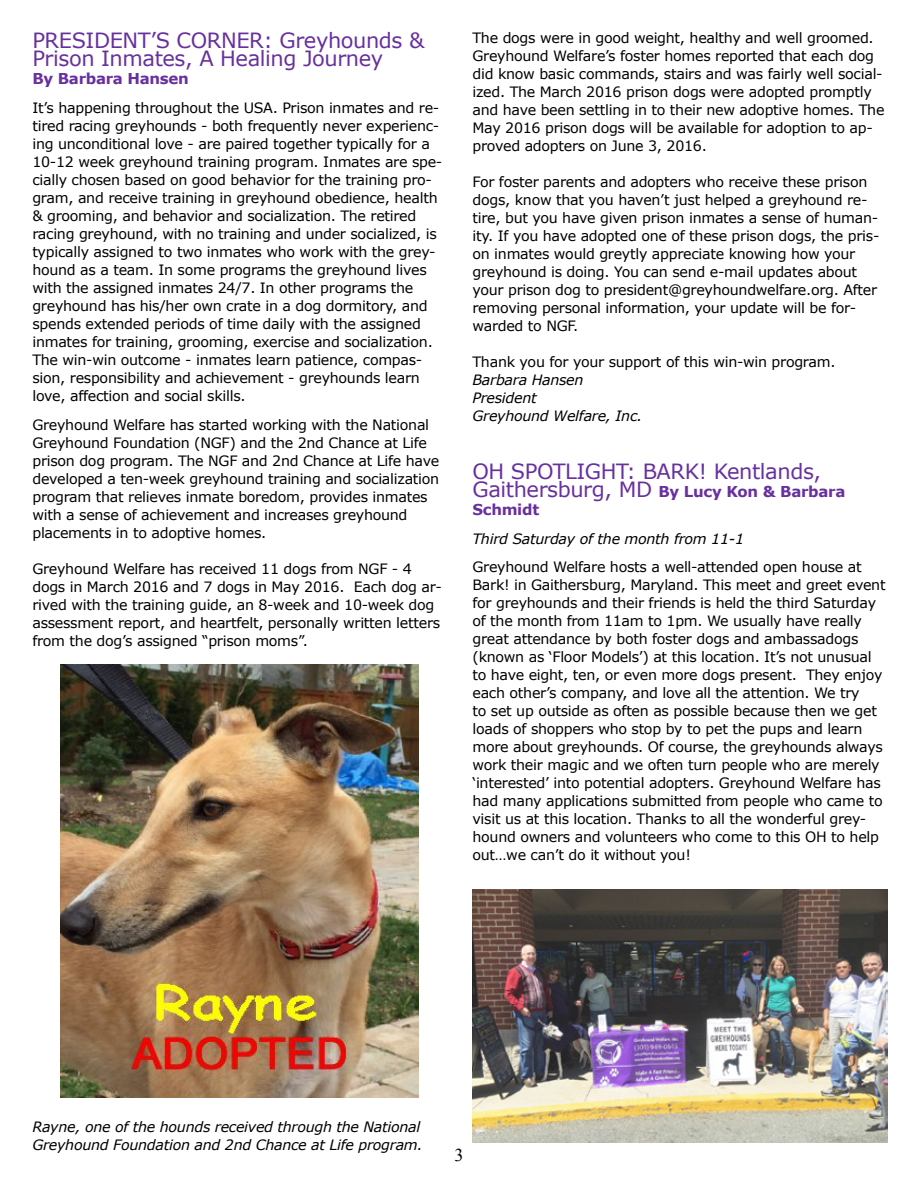
<style>
.page{position:relative;width:918px;height:1188px;background:#fff}
.page>*{position:absolute;margin:0;border:0;box-sizing:border-box;transform-origin:0 0}
.t1{font:21px/18px "Verdana";letter-spacing:-.02em;color:#68309e}
.t2{font:18px "Times New Roman";color:#000}
.t3{font:700 15px/18px "Verdana";letter-spacing:-.02em;color:#68309e}
.t4{font:14.25px/18px "Verdana";letter-spacing:-.02em;color:#000}
.t5{font:italic 14.25px/18px "Verdana";letter-spacing:-.02em;color:#000}
.s1{font-weight:400;font-size:21px}
</style>
<div class="page">
<img style="left:61px;top:664px;width:357px;height:434px">
<img style="left:472px;top:889px;width:415px;height:254px">
<h1 class="t1" style="left:32px;top:32px;width:393px">PRESIDENT’S CORNER: Greyhounds &amp;<br>Prison Inmates, A Healing Journey</h1>
<p class="t3" style="left:32px;top:70px;width:158px">By Barbara Hansen</p>
<p class="t4" style="left:32px;top:99px;width:412px">It’s happening throughout the USA. Prison inmates and re&shy;tired racing greyhounds - both frequently never experienc&shy;ing unconditional love - are paired together typically for a 10-12 week greyhound training program. Inmates are spe&shy;cially chosen based on good behavior for the training pro&shy;gram, and receive training in greyhound obedience, health &amp; grooming, and behavior and socialization. The retired racing greyhound, with no training and under socialized, is typically assigned to two inmates who work with the grey&shy;hound as a team. In some programs the greyhound lives with the assigned inmates 24/7. In other programs the greyhound has his/her own crate in a dog dormitory, and spends extended periods of time daily with the assigned inmates for training, grooming, exercise and socialization.<br>The win-win outcome - inmates learn patience, compas&shy;sion, responsibility and achievement - greyhounds learn love, affection and social skills.</p>
<p class="t4" style="left:32px;top:416px;width:408px">Greyhound Welfare has started working with the National Greyhound Foundation (NGF) and the 2nd Chance at Life prison dog program. The NGF and 2nd Chance at Life have developed a ten-week greyhound training and socialization program that relieves inmate boredom, provides inmates with a sense of achievement and increases greyhound placements in to adoptive homes.</p>
<p class="t4" style="left:32px;top:560px;width:411px">Greyhound Welfare has received 11 dogs from NGF - 4 dogs in March 2016 and 7 dogs in May 2016. Each dog ar&shy;rived with the training guide, an 8-week and 10-week dog assessment report, and heartfelt, personally written letters from the dog’s assigned “prison moms”.</p>
<p class="t4" style="left:473px;top:29px;width:414px">The dogs were in good weight, healthy and well groomed.<br>Greyhound Welfare’s foster homes reported that each dog did know basic commands, stairs and was fairly well social&shy;ized. The March 2016 prison dogs were adopted promptly and have been settling in to their new adoptive homes. The May 2016 prison dogs will be available for adoption to ap&shy;proved adopters on June 3, 2016.</p>
<p class="t4" style="left:473px;top:173px;width:409px">For foster parents and adopters who receive these prison dogs, know that you haven’t just helped a greyhound re&shy;tire, but you have given prison inmates a sense of human&shy;ity. If you have adopted one of these prison dogs, the pris&shy;on inmates would greytly appreciate knowing how your greyhound is doing. You can send e-mail updates about your prison dog to president@greyhoundwelfare.org. After removing personal information, your update will be for&shy;warded to NGF.</p>
<p class="t4" style="left:473px;top:353px;width:365px">Thank you for your support of this win-win program.</p>
<p class="t5" style="left:473px;top:371px;width:171px">Barbara Hansen<br>President<br>Greyhound Welfare, Inc.</p>
<h1 class="t1" style="left:472px;top:462px;width:350px">OH SPOTLIGHT: BARK! Kentlands,</h1>
<p class="t3" style="left:472px;top:482px;width:374px"><span class="s1">Gaithersburg, MD</span> By Lucy Kon &amp; Barbara<br>Schmidt</p>
<p class="t5" style="left:472px;top:529px;width:273px">Third Saturday of the month from 11-1</p>
<p class="t4" style="left:472px;top:558px;width:415px">Greyhound Welfare hosts a well-attended open house at Bark! in Gaithersburg, Maryland. This meet and greet event for greyhounds and their friends is held the third Saturday of the month from 11am to 1pm. We usually have really great attendance by both foster dogs and ambassadogs (known as ‘Floor Models’) at this location. It’s not unusual to have eight, ten, or even more dogs present. They enjoy each other’s company, and love all the attention. We try<br>to set up outside as often as possible because then we get loads of shoppers who stop by to pet the pups and learn more about greyhounds. Of course, the greyhounds always work their magic and we often turn people who are merely ‘interested’ into potential adopters. Greyhound Welfare has had many applications submitted from people who came to visit us at this location. Thanks to all the wonderful grey&shy;hound owners and volunteers who come to this OH to help out…we can’t do it without you!</p>
<p class="t5" style="left:32px;top:1118px;width:392px">Rayne, one of the hounds received through the National<br>Greyhound Foundation and 2nd Chance at Life program.</p>
<p class="t2" style="left:454px;top:1143px;width:10px">3</p>
</div>
